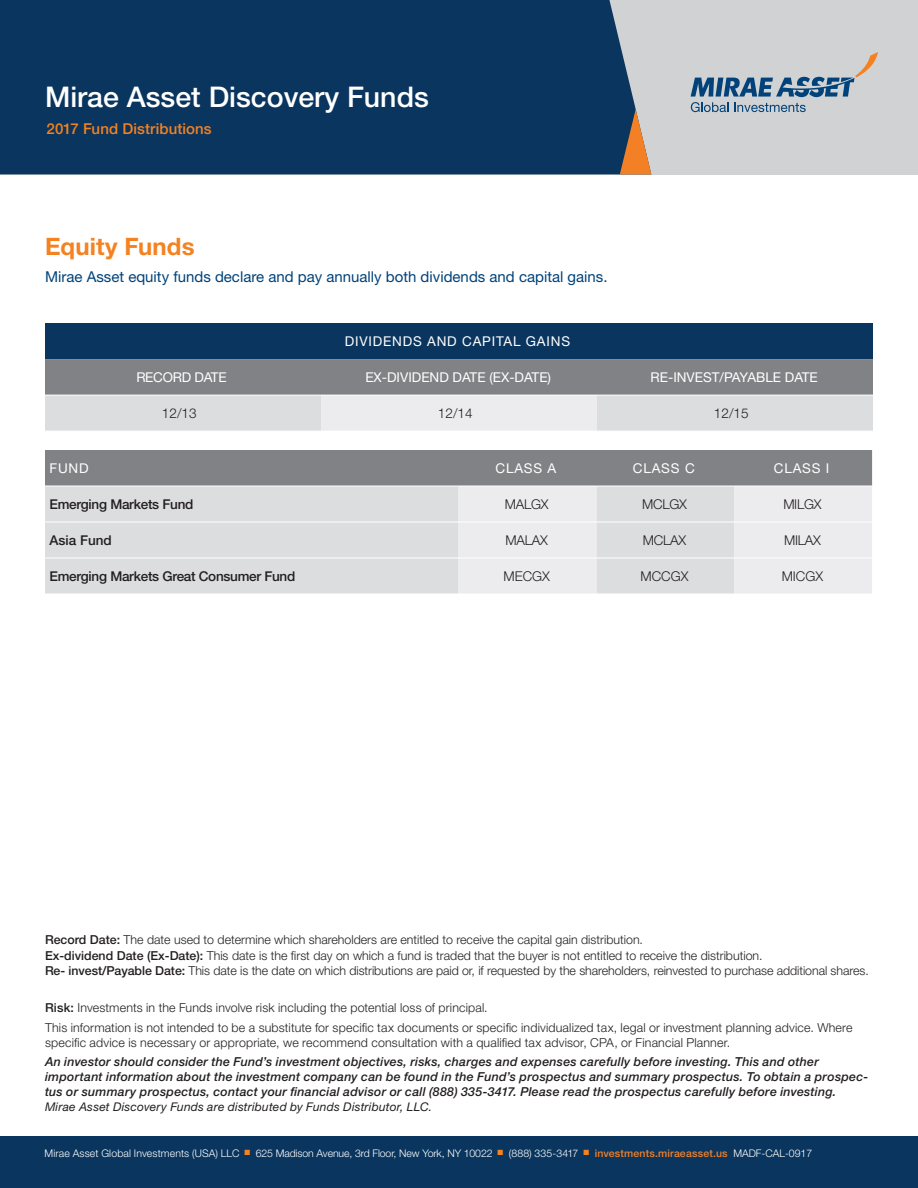
<style>
.page{position:relative;width:918px;height:1188px;background:#fff}
.page>*{position:absolute;margin:0;border:0;box-sizing:border-box;transform-origin:0 0}
.t1{font:500 28.5px "Helvetica Neue LT Std";color:#fff}
.Heads{font:700 24px "Helvetica Neue";letter-spacing:.005em;color:#f58220}
.body_text{font:15px "Helvetica Neue";color:#004279}
.Chart_subheads{font:500 15px "Helvetica Neue LT Std";letter-spacing:.005em;color:#f58220}
.fund_table{font:13.5px "Helvetica Neue";color:#fff}
.fund_table-2{font:300 13.5px "Helvetica Neue";letter-spacing:-.02em;color:#231f20}
.fund_table-3{font:500 13.5px "Helvetica Neue";letter-spacing:-.02em;color:#231f20}
.fund_table-4{font:13.5px "Helvetica Neue";letter-spacing:.06em;color:#fff}
.fund_table-5{font:13.5px "Helvetica Neue";letter-spacing:-.02em;color:#fff}
.fund_table-6{font:500 13.5px "Helvetica Neue";color:#231f20}
.fund_table-7{font:300 12.3px "Helvetica Neue";color:#231f20}
.Body{font:italic 500 12.3px/15px "Helvetica Neue";letter-spacing:.015em;color:#231f20}
.Body-2{font:300 12.3px/15px "Helvetica Neue";letter-spacing:.015em;color:#231f20}
.Body-3{font:italic 12px "Helvetica Neue";letter-spacing:.015em;color:#231f20}
.Body-4{font:300 10.5px "Helvetica Neue";color:#fff}
.s1{font-weight:500}
.s2{color:#f58220}
.s3{font-weight:500;color:#f48026}
</style>
<div class="page">
<div style="left:45px;top:450px;width:827px;height:36px;background:#808285"></div>
<div style="left:45px;top:487px;width:414px;height:107px;background:#dcdddf"></div>
<svg style="left:459px;top:487px;width:413px;height:107px;background:#e7e7e9"></svg>
<hr style="left:45px;top:522px;width:414px;height:1px;background:#fff">
<hr style="left:459px;top:522px;width:137px;height:1px;background:#fff">
<hr style="left:596px;top:522px;width:138px;height:1px;background:#fff">
<hr style="left:734px;top:522px;width:138px;height:1px;background:#fff">
<hr style="left:45px;top:558px;width:414px;height:1px;background:#fff">
<hr style="left:459px;top:558px;width:137px;height:1px;background:#fff">
<hr style="left:596px;top:558px;width:138px;height:1px;background:#fff">
<hr style="left:734px;top:558px;width:138px;height:1px;background:#fff">
<div style="left:45px;top:323px;width:828px;height:36px;background:#0a355e"></div>
<svg style="left:45px;top:359px;width:828px;height:72px;background:#a5a6a9"></svg>
<div style="left:321px;top:395px;width:276px;height:36px;background:#ececee"></div>
<hr style="left:45px;top:395px;width:276px;height:1px;background:#fff">
<hr style="left:321px;top:395px;width:276px;height:1px;background:#fff">
<hr style="left:597px;top:395px;width:276px;height:1px;background:#fff">
<div style="left:0;top:0;width:918px;height:174px;background:#d1d2d4"></div>
<div style="left:0;top:0;width:636px;height:174px;background:#0a355e"></div>
<svg style="left:620px;top:109px;width:31px;height:65px"></svg>
<svg style="left:691px;top:52px;width:187px;height:60px"></svg>
<div style="left:0;top:1137px;width:918px;height:51px;background:#0a355e"></div>
<p class="t1" style="left:45px;top:80px;width:385px">Mirae Asset Discovery Funds</p>
<p class="Chart_subheads" style="left:46px;top:120px;width:167px">2017 Fund Distributions</p>
<p class="Heads" style="left:45px;top:231px;width:151px">Equity Funds</p>
<p class="body_text" style="left:45px;top:267px;width:564px">Mirae Asset equity funds declare and pay annually both dividends and capital gains.</p>
<p class="fund_table-4" style="left:345px;top:334px;width:227px">DIVIDENDS AND CAPITAL GAINS</p>
<p class="fund_table-5" style="left:136px;top:369px;width:92px">RECORD DATE</p>
<p class="fund_table" style="left:365px;top:369px;width:187px">EX-DIVIDEND DATE (EX-DATE)</p>
<p class="fund_table" style="left:651px;top:369px;width:169px">RE-INVEST/PAYABLE DATE</p>
<p class="fund_table-2" style="left:162px;top:405px;width:36px">12/13</p>
<p class="fund_table-2" style="left:438px;top:405px;width:36px">12/14</p>
<p class="fund_table-2" style="left:714px;top:405px;width:36px">12/15</p>
<p class="fund_table" style="left:50px;top:460px;width:41px">FUND</p>
<p class="fund_table" style="left:496px;top:460px;width:62px">CLASS A</p>
<p class="fund_table" style="left:633px;top:460px;width:63px">CLASS C</p>
<p class="fund_table" style="left:774px;top:460px;width:57px">CLASS I</p>
<p class="fund_table-3" style="left:50px;top:496px;width:145px">Emerging Markets Fund</p>
<p class="fund_table-2" style="left:505px;top:496px;width:45px">MALGX</p>
<p class="fund_table-2" style="left:642px;top:496px;width:46px">MCLGX</p>
<p class="fund_table-2" style="left:783px;top:496px;width:40px">MILGX</p>
<p class="fund_table-6" style="left:50px;top:532px;width:64px">Asia Fund</p>
<p class="fund_table-2" style="left:506px;top:532px;width:44px">MALAX</p>
<p class="fund_table-2" style="left:643px;top:532px;width:45px">MCLAX</p>
<p class="fund_table-2" style="left:784px;top:532px;width:38px">MILAX</p>
<p class="fund_table-3" style="left:50px;top:568px;width:247px">Emerging Markets Great Consumer Fund</p>
<p class="fund_table-2" style="left:503px;top:568px;width:48px">MECGX</p>
<p class="fund_table-2" style="left:641px;top:568px;width:50px">MCCGX</p>
<p class="fund_table-2" style="left:782px;top:568px;width:43px">MICGX</p>
<p class="fund_table-7" style="left:45px;top:932px;width:600px"><span class="s1">Record Date:</span> The date used to determine which shareholders are entitled to receive the capital gain distribution.</p>
<p class="fund_table-7" style="left:45px;top:948px;width:719px"><span class="s1">Ex-dividend Date (Ex-Date):</span> This date is the first day on which a fund is traded that the buyer is not entitled to receive the distribution.</p>
<p class="fund_table-7" style="left:45px;top:964px;width:825px"><span class="s1">Re- invest/Payable Date:</span> This date is the date on which distributions are paid or, if requested by the shareholders, reinvested to purchase additional shares.</p>
<p class="Body-2" style="left:45px;top:1000px;width:444px"><span class="s1">Risk:</span> Investments in the Funds involve risk including the potential loss of principal.</p>
<p class="Body-2" style="left:45px;top:1019px;width:809px">This information is not intended to be a substitute for specific tax documents or specific individualized tax, legal or investment planning advice. Where specific advice is necessary or appropriate, we recommend consultation with a qualified tax advisor, CPA, or Financial Planner.</p>
<p class="Body" style="left:45px;top:1054px;width:825px">An investor should consider the Fund’s investment objectives, risks, charges and expenses carefully before investing. This and other important information about the investment company can be found in the Fund’s prospectus and summary prospectus. To obtain a prospec&shy;tus or summary prospectus, contact your financial advisor or call (888) 335-3417. Please read the prospectus carefully before investing.</p>
<p class="Body-3" style="left:45px;top:1100px;width:389px">Mirae Asset Discovery Funds are distributed by Funds Distributor, LLC.</p>
<p class="Body-4" style="left:44px;top:1147px;width:769px">Mirae Asset Global Investments (USA) LLC <span class="s2">■</span> 625 Madison Avenue, 3rd Floor, New York, NY 10022 <span class="s2">■</span> (888) 335-3417 <span class="s2">■</span> <span class="s3">investments.miraeasset.us</span> MADF-CAL-0917</p>
</div>
